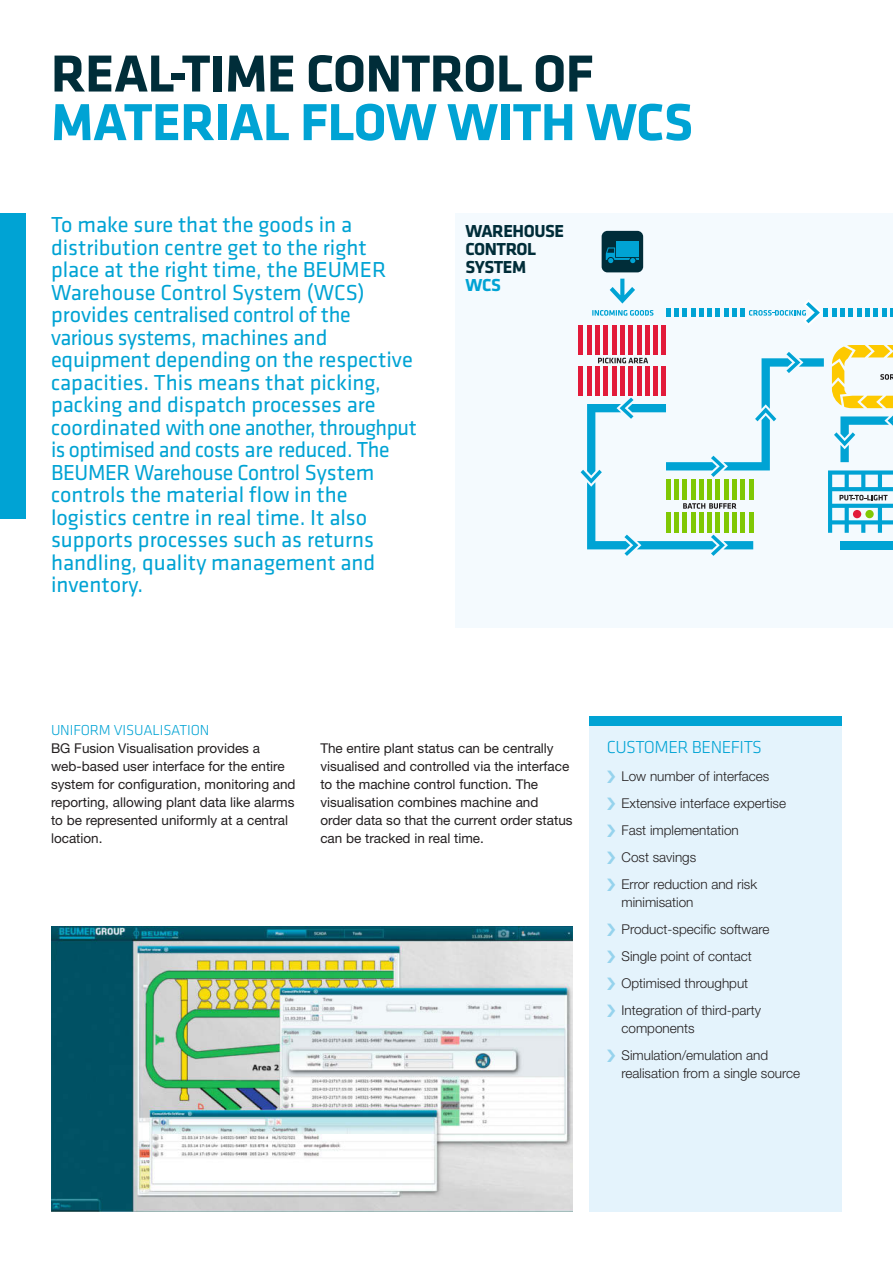
<style>
.page{position:relative;width:893px;height:1263px;background:#fff}
.page>*{position:absolute;margin:0;border:0;box-sizing:border-box;transform-origin:0 0}
.t1{font:700 54px "Klavika Basic";letter-spacing:-.01em;color:#00a3d4}
.t2{font:700 54px "Klavika Basic";letter-spacing:-.01em;color:#002d39}
.t3{font:22.5px/22.5px "Klavika Basic";color:#00a3d4}
.t4{font:700 18px/18px "Klavika Basic";letter-spacing:-.025em;color:#002d39}
.t5{font:300 18px "Klavika Basic";letter-spacing:-.025em;color:#00a3d4}
.t6{font:700 18px "Klavika Basic";color:#00a3d4}
.t7{font:300 15px "Klavika Basic";letter-spacing:-.01em;color:#00a3d4}
.t8{font:13.5px/18px "Helvetica Neue LT Std";color:#231f20}
.t9{font:300 13.5px/27px "Helvetica Neue LT Std";color:#231f20}
</style>
<div class="page">
<div style="left:455px;top:213px;width:438px;height:414px;background:#f4fafe"></div>
<div style="left:0;top:213px;width:26px;height:305px;background:#00a3d4"></div>
<svg style="left:610px;top:279px;width:25px;height:25px"></svg>
<svg style="left:666px;top:308px;width:37px;height:9px"></svg>
<div style="left:707px;top:308px;width:5px;height:9px;background:#00a3d4"></div>
<svg style="left:716px;top:308px;width:12px;height:9px"></svg>
<div style="left:732px;top:308px;width:5px;height:9px;background:#00a3d4"></div>
<div style="left:840px;top:308px;width:5px;height:9px;background:#00a3d4"></div>
<svg style="left:849px;top:308px;width:44px;height:9px"></svg>
<hr style="left:579px;top:325px;width:4px;height:29px;background:#e21a3a">
<hr style="left:587px;top:325px;width:4px;height:29px;background:#e21a3a">
<hr style="left:595px;top:325px;width:4px;height:29px;background:#e21a3a">
<hr style="left:604px;top:325px;width:4px;height:29px;background:#e21a3a">
<hr style="left:612px;top:325px;width:4px;height:29px;background:#e21a3a">
<hr style="left:620px;top:325px;width:4px;height:29px;background:#e21a3a">
<hr style="left:629px;top:325px;width:4px;height:29px;background:#e21a3a">
<hr style="left:637px;top:325px;width:4px;height:29px;background:#e21a3a">
<hr style="left:645px;top:325px;width:4px;height:29px;background:#e21a3a">
<div style="left:653px;top:325px;width:5px;height:29px;background:#e21a3a"></div>
<hr style="left:662px;top:325px;width:4px;height:29px;background:#e21a3a">
<hr style="left:579px;top:367px;width:4px;height:29px;background:#e21a3a">
<div style="left:602px;top:231px;width:41px;height:41px;background:#002d39;border-radius:6px"></div>
<div style="left:616px;top:241px;width:23px;height:16px;background:#00a3d4"></div>
<svg style="left:606px;top:247px;width:33px;height:16px"></svg>
<div style="left:590px;top:725px;width:252px;height:487px;background:#e4f3fc"></div>
<div style="left:590px;top:716px;width:252px;height:9px;background:#00a3d4"></div>
<svg style="left:592px;top:310px;width:61px;height:6px"></svg>
<svg style="left:581px;top:345px;width:312px;height:211px"></svg>
<svg style="left:741px;top:300px;width:95px;height:25px"></svg>
<img style="left:51px;top:927px;width:522px;height:285px">
<h1 class="t2" style="left:51px;top:35px;width:544px">REAL-TIME CONTROL OF</h1>
<h1 class="t1" style="left:51px;top:83px;width:644px">MATERIAL FLOW WITH WCS</h1>
<p class="t3" style="left:51px;top:213px;width:367px">To make sure that the goods in a distribution centre get to the right place at the right time, the BEUMER Warehouse Control System (WCS) provides centralised control of the various systems, machines and equipment depending on the respective capacities. This means that picking, packing and dispatch processes are coordinated with one another, throughput is optimised and costs are reduced. The BEUMER Warehouse Control System controls the material flow in the logistics centre in real time. It also supports processes such as returns handling, quality management and inventory.</p>
<p class="t4" style="left:466px;top:221px;width:100px">WAREHOUSE<br>CONTROL<br>SYSTEM</p>
<p class="t6" style="left:466px;top:272px;width:37px">WCS</p>
<p class="t7" style="left:51px;top:721px;width:160px">UNIFORM VISUALISATION</p>
<p class="t8" style="left:51px;top:739px;width:246px">BG Fusion Visualisation provides a web-based user interface for the entire system for configuration, monitoring and reporting, allowing plant data like alarms to be represented uniformly at a central location.</p>
<p class="t8" style="left:320px;top:739px;width:254px">The entire plant status can be centrally visualised and controlled via the interface to the machine control function. The visualisation combines machine and order data so that the current order status can be tracked in real time.</p>
<p class="t5" style="left:607px;top:737px;width:157px">CUSTOMER BENEFITS</p>
<p class="t9" style="left:621px;top:762px;width:166px">Low number of interfaces<br>Extensive interface expertise<br>Fast implementation<br>Cost savings<br>Error reduction and risk</p>
<p class="t9" style="left:621px;top:888px;width:150px">minimisation<br>Product-specific software<br>Single point of contact<br>Optimised throughput<br>Integration of third-party</p>
<p class="t9" style="left:621px;top:1014px;width:148px">components<br>Simulation/emulation and</p>
<p class="t9" style="left:621px;top:1059px;width:180px">realisation from a single source</p>
</div>
